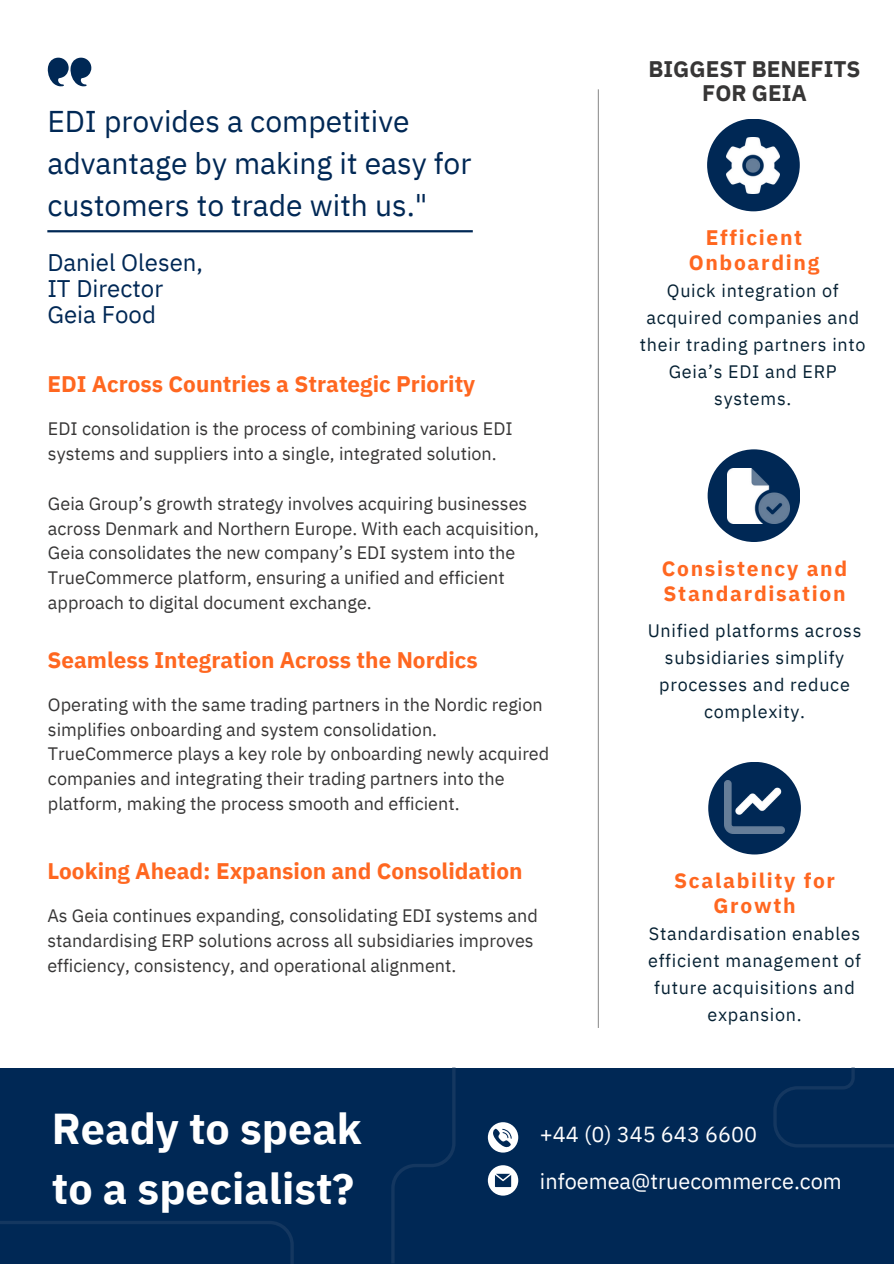
<style>
.page{position:relative;width:894px;height:1264px;background:#fff}
.page>*{position:absolute;margin:0;border:0;box-sizing:border-box;transform-origin:0 0}
.t1{font:700 43.05px/60px "IBM Plex Sans";color:#fff}
.t2{font:30px/41.7px "IBM Plex Sans";color:#002855}
.t3{font:24px/25.8px "IBM Plex Sans";color:#002855}
.t4{font:700 22.5px "IBM Plex Sans";color:#ff6720}
.t5{font:700 22.5px/24.8px "IBM Plex Sans";color:#373636;text-align:center}
.t6{font:21.75px/47.5px "IBM Plex Sans";color:#fff}
.t7{font:700 21px/24.8px "IBM Plex Sans";letter-spacing:.08em;color:#ff6720;text-align:center}
.t8{font:18px/24.8px "IBM Plex Sans";color:#373636}
.t9{font:18px/27px "IBM Plex Sans";letter-spacing:.04em;color:#062133;text-align:center}
</style>
<div class="page">
<hr style="left:597px;top:89px;width:1px;height:938px;background:#949494">
<svg style="left:726px;top:521px;width:67px;height:21px"></svg>
<div style="left:707px;top:449px;width:93px;height:93px;background:#002855;border-radius:50%"></div>
<img style="left:727px;top:468px;width:62px;height:55px">
<div style="left:707px;top:119px;width:92px;height:92px;background:#002855;border-radius:50%"></div>
<img style="left:726px;top:137px;width:53px;height:56px">
<div style="left:708px;top:761px;width:92px;height:93px;background:#002855;border-radius:50%"></div>
<img style="left:724px;top:780px;width:60px;height:53px">
<div style="left:0;top:1067px;width:893px;height:196px;background:#002855"></div>
<svg style="left:487px;top:1122px;width:31px;height:30px"></svg>
<svg style="left:487px;top:1165px;width:31px;height:30px"></svg>
<svg style="left:0;top:1067px;width:480px;height:196px"></svg>
<svg style="left:771px;top:1067px;width:122px;height:80px"></svg>
<svg style="left:47px;top:58px;width:44px;height:29px"></svg>
<hr style="left:47px;top:230px;width:425px;height:2px;background:#002855">
<p class="t2" style="left:47px;top:100px;width:425px">EDI provides a competitive advantage by making it easy for customers to trade with us."</p>
<p class="t3" style="left:47px;top:249px;width:157px">Daniel Olesen,<br>IT Director<br>Geia Food</p>
<p class="t4" style="left:47px;top:369px;width:429px">EDI Across Countries a Strategic Priority</p>
<p class="t8" style="left:48px;top:416px;width:466px">EDI consolidation is the process of combining various EDI systems and suppliers into a single, integrated solution.</p>
<h4 class="t8" style="left:48px;top:490px;width:492px">Geia Group’s growth strategy involves acquiring businesses across Denmark and Northern Europe. With each acquisition, Geia consolidates the new company’s EDI system into the TrueCommerce platform, ensuring a unified and efficient approach to digital document exchange.</h4>
<p class="t4" style="left:47px;top:644px;width:432px">Seamless Integration Across the Nordics</p>
<h4 class="t8" style="left:48px;top:691px;width:502px">Operating with the same trading partners in the Nordic region simplifies onboarding and system consolidation.<br>TrueCommerce plays a key role by onboarding newly acquired companies and integrating their trading partners into the platform, making the process smooth and efficient.</h4>
<h3 class="t4" style="left:47px;top:855px;width:476px">Looking Ahead: Expansion and Consolidation</h3>
<p class="t8" style="left:47px;top:903px;width:492px">As Geia continues expanding, consolidating EDI systems and standardising ERP solutions across all subsidiaries improves efficiency, consistency, and operational alignment.</p>
<p class="t5" style="left:648px;top:56px;width:213px">BIGGEST BENEFITS<br>FOR GEIA</p>
<h2 class="t7" style="left:688px;top:225px;width:132px">Efficient<br>Onboarding</h2>
<p class="t9" style="left:639px;top:277px;width:227px">Quick integration of acquired companies and their trading partners into<br>Geia’s EDI and ERP systems.</p>
<h5 class="t7" style="left:661px;top:555px;width:187px;text-align:left">Consistency and<br>Standardisation</h5>
<p class="t9" style="left:647px;top:617px;width:215px">Unified platforms across subsidiaries simplify processes and reduce complexity.</p>
<p class="t7" style="left:673px;top:868px;width:162px">Scalability for<br>Growth</p>
<h4 class="t9" style="left:648px;top:920px;width:214px">Standardisation enables efficient management of future acquisitions and expansion.</h4>
<p class="t1" style="left:52px;top:1097px;width:311px">Ready to speak to a specialist?</p>
<h6 class="t6" style="left:539px;top:1109px;width:303px">+44 (0) 345 643 6600 infoemea@truecommerce.com</h6>
</div>
